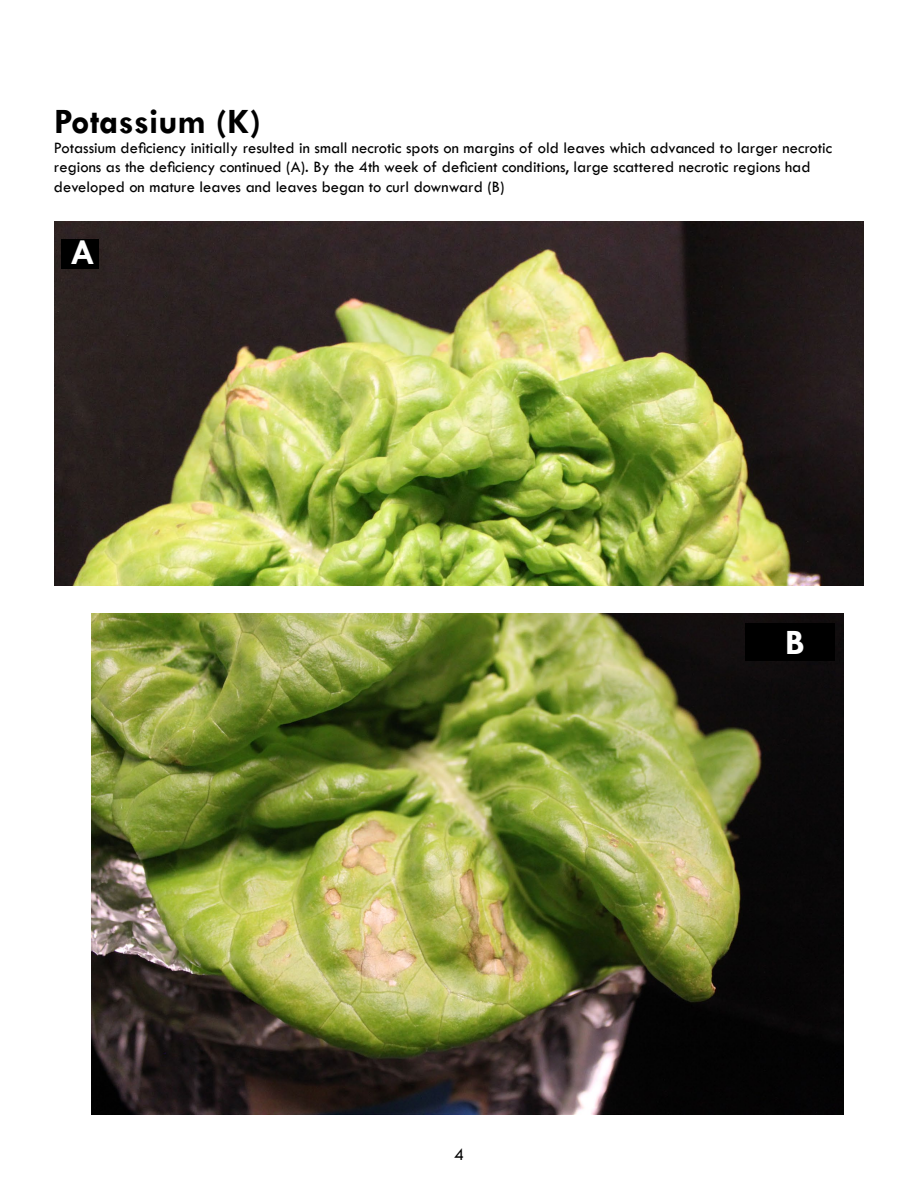
<style>
.page{position:relative;width:918px;height:1188px;background:#fff}
.page>*{position:absolute;margin:0;border:0;box-sizing:border-box;transform-origin:0 0}
.t1{font:700 36px "Tw Cen";color:#000}
.t2{font:700 36px "Tw Cen";color:#fff}
.t3{font:18px "Tw Cen";color:#000}
.t4{font:16.5px/19.8px "Tw Cen";color:#000}
</style>
<div class="page">
<img style="left:92px;top:613px;width:751px;height:502px">
<img style="left:54px;top:221px;width:810px;height:364px">
<div style="left:61px;top:239px;width:38px;height:30px;background:#000"></div>
<div style="left:745px;top:623px;width:90px;height:37px;background:#000"></div>
<h1 class="t1" style="left:54px;top:100px;width:209px">Potassium (K)</h1>
<p class="t4" style="left:54px;top:137px;width:780px">Potassium deficiency initially resulted in small necrotic spots on margins of old leaves which advanced to larger necrotic regions as the deficiency continued (A). By the 4th week of deficient conditions, large scattered necrotic regions had developed on mature leaves and leaves began to curl downward (B)</p>
<h1 class="t2" style="left:70px;top:231px;width:26px">A</h1>
<p class="t3" style="left:454px;top:1143px;width:11px">4</p>
<h1 class="t2" style="left:785px;top:621px;width:21px">B</h1>
</div>
